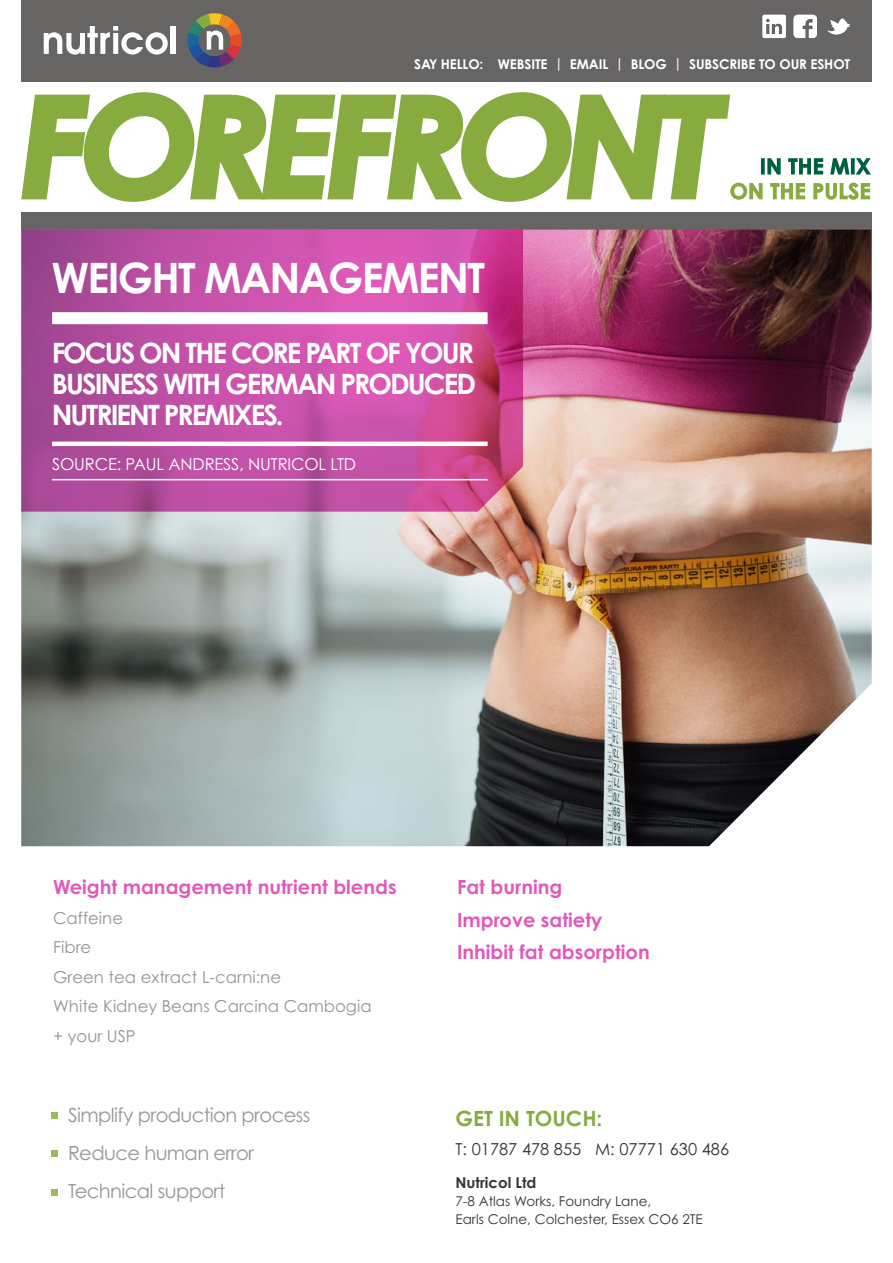
<style>
.page{position:relative;width:893px;height:1263px;background:#fff}
.page>*{position:absolute;margin:0;border:0;box-sizing:border-box;transform-origin:0 0}
.t1{font:700 41.85px "Century Gothic CE";color:#fff}
.t2{font:700 28.05px "Century Gothic CE";letter-spacing:-.07em;color:#fff}
.t3{font:700 21px "Century Gothic CE";color:#87ab3e}
.t4{font:700 19.5px/32.5px "Century Gothic CE";color:#e05ab9}
.t5{font:19.5px/38.2px "Century Gothic CE";letter-spacing:-.03em;color:#999695}
.t6{font:16.5px/29.5px "Century Gothic CE";color:#939598}
.t7{font:16.5px "Century Gothic CE";letter-spacing:-.01em;color:#fff}
.t8{font:16.5px "Century Gothic CE";color:#373534}
.t9{font:700 15px "Century Gothic CE";color:#373534}
.t10{font:13.5px/18px "Century Gothic CE";color:#373534}
.t11{font:700 13.5px "Century Gothic CE";letter-spacing:-.01em;color:#fff}
</style>
<div class="page">
<div style="left:21px;top:0;width:851px;height:82px;background:#676464"></div>
<div style="left:21px;top:213px;width:851px;height:17px;background:#676464"></div>
<svg style="left:187px;top:13px;width:55px;height:54px"></svg>
<svg style="left:44px;top:26px;width:124px;height:29px"></svg>
<div style="left:170px;top:26px;width:5px;height:28px;background:#fff"></div>
<img style="left:21px;top:230px;width:851px;height:616px">
<div style="left:51px;top:1112px;width:6px;height:7px;background:#9cba59"></div>
<svg style="left:51px;top:1151px;width:6px;height:6px"></svg>
<svg style="left:51px;top:1189px;width:6px;height:6px"></svg>
<svg style="left:794px;top:15px;width:23px;height:23px"></svg>
<svg style="left:827px;top:18px;width:23px;height:17px"></svg>
<svg style="left:763px;top:15px;width:23px;height:23px"></svg>
<svg style="left:21px;top:92px;width:850px;height:110px"></svg>
<svg style="left:21px;top:230px;width:502px;height:282px;background:#c24ea1"></svg>
<div style="left:52px;top:312px;width:436px;height:12px;background:#fff"></div>
<hr style="left:52px;top:442px;width:436px;height:4px;background:#fff">
<hr style="left:52px;top:479px;width:436px;height:1px;background:#fff">
<p class="t11" style="left:414px;top:56px;width:438px">SAY HELLO: WEBSITE | EMAIL | BLOG | SUBSCRIBE TO OUR ESHOT</p>
<h1 class="t1" style="left:52px;top:252px;width:58px">WEIGHT</h1>
<h1 class="t1" style="left:204px;top:252px;width:29px">MANAGEMENT</h1>
<h2 class="t2" style="left:52px;top:335px;width:30px">FOCUS</h2>
<h2 class="t2" style="left:139px;top:335px;width:110px">ONTHECORE</h2>
<h2 class="t2" style="left:305px;top:335px;width:118px">PARTOFYOUR</h2>
<h2 class="t2" style="left:52px;top:366px;width:14px">BUSINESS</h2>
<h2 class="t2" style="left:163px;top:366px;width:15px">WITH</h2>
<h2 class="t2" style="left:225px;top:366px;width:40px">GERMAN</h2>
<h2 class="t2" style="left:340px;top:366px;width:137px">PRODUCED</h2>
<h2 class="t2" style="left:52px;top:397px;width:15px">NUTRIENT</h2>
<h2 class="t2" style="left:164px;top:397px;width:29px">PREMI</h2>
<h2 class="t2" style="left:234px;top:397px;width:52px">XES.</h2>
<p class="t7" style="left:52px;top:453px;width:306px">SOURCE: PAUL ANDRESS, NUTRICOL LTD</p>
<p class="t4" style="left:53px;top:870px;width:345px">WEIGHT MANAGEMENT NUTRIENT BLENDS</p>
<p class="t6" style="left:53px;top:903px;width:320px">Caffeine<br>Fibre<br>Green tea extract L-carni:ne<br>White Kidney Beans Carcina Cambogia + your USP</p>
<p class="t5" style="left:68px;top:1095px;width:244px">Simplify production process<br>Reduce human error<br>Technical support</p>
<p class="t4" style="left:457px;top:870px;width:194px">FAT BURNING<br>IMPROVE SATIETY<br>INHIBIT FAT ABSORPTION</p>
<p class="t3" style="left:455px;top:1105px;width:86px">GETINTOUCH</p>
<p class="t3" style="left:597px;top:1105px;width:7px">:</p>
<p class="t8" style="left:455px;top:1139px;width:275px">T: 01787 478 855 M: 07771 630 486</p>
<p class="t9" style="left:455px;top:1173px;width:82px">NUTRICOL LTD</p>
<p class="t10" style="left:455px;top:1192px;width:249px">7-8 Atlas Works, Foundry Lane,<br>Earls Colne, Colchester, Essex CO6 2TE</p>
</div>
